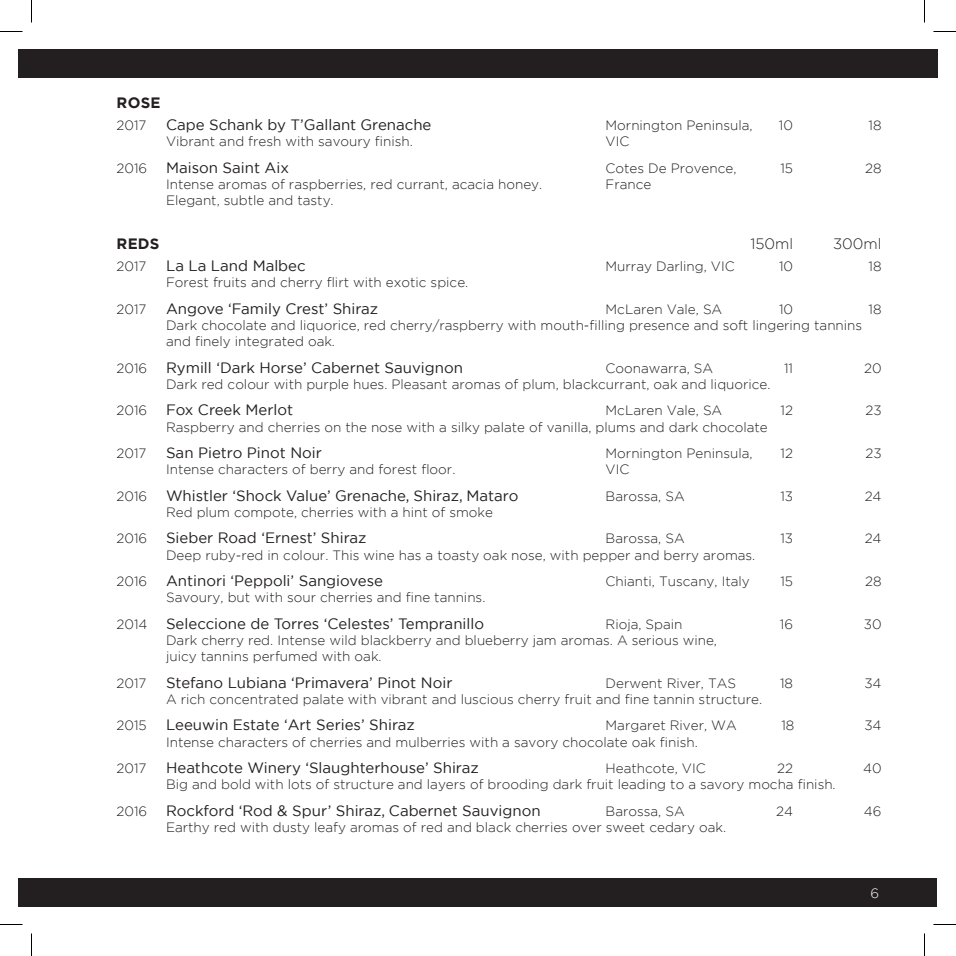
<style>
.page{position:relative;width:956px;height:956px;background:#fff}
.page>*{position:absolute;margin:0;border:0;box-sizing:border-box;transform-origin:0 0}
.t1{font:15px "Gotham";color:#231f20}
.t2{font:300 15px "Gotham";color:#231f20}
.t3{font:700 15px "Gotham";letter-spacing:.015em;color:#231f20}
.t4{font:300 13.5px/16.2px "Gotham";color:#231f20}
.t5{font:300 13.5px "Gotham";color:#fff}
.s1{font-weight:300;font-size:13.5px}
</style>
<div class="page">
<div style="left:19px;top:878px;width:918px;height:28px;background:#231f20"></div>
<div style="left:19px;top:49px;width:918px;height:28px;background:#231f20"></div>
<svg style="left:0;top:31px;width:22px;height:1px"></svg>
<svg style="left:933px;top:31px;width:23px;height:1px"></svg>
<svg style="left:0;top:924px;width:22px;height:1px"></svg>
<svg style="left:933px;top:924px;width:23px;height:1px"></svg>
<svg style="left:31px;top:0;width:1px;height:23px"></svg>
<svg style="left:31px;top:933px;width:1px;height:23px"></svg>
<svg style="left:924px;top:0;width:1px;height:23px"></svg>
<svg style="left:924px;top:933px;width:1px;height:23px"></svg>
<p class="t3" style="left:117px;top:93px;width:45px">ROSE</p>
<p class="t4" style="left:117px;top:117px;width:31px">2017</p>
<p class="t1" style="left:166px;top:115px;width:267px">Cape Schank by T’Gallant Grenache</p>
<p class="t4" style="left:606px;top:117px;width:148px">Mornington Peninsula,</p>
<p class="t4" style="left:779px;top:117px;width:16px">10</p>
<p class="t4" style="left:869px;top:117px;width:15px">18</p>
<p class="t4" style="left:166px;top:133px;width:248px">Vibrant and fresh with savoury finish.</p>
<p class="t4" style="left:606px;top:133px;width:25px">VIC</p>
<p class="t1" style="left:117px;top:158px;width:174px"><span class="s1">2016</span> Maison Saint Aix</p>
<p class="t4" style="left:606px;top:160px;width:132px">Cotes De Provence,</p>
<p class="t4" style="left:780px;top:160px;width:14px">15</p>
<p class="t4" style="left:865px;top:160px;width:18px">28</p>
<p class="t4" style="left:166px;top:176px;width:378px">Intense aromas of raspberries, red currant, acacia honey.</p>
<p class="t4" style="left:606px;top:176px;width:47px">France</p>
<p class="t4" style="left:166px;top:192px;width:169px">Elegant, subtle and tasty.</p>
<p class="t3" style="left:117px;top:233px;width:44px">REDS</p>
<p class="t2" style="left:750px;top:234px;width:44px">150ml</p>
<p class="t2" style="left:833px;top:234px;width:50px">300ml</p>
<p class="t4" style="left:117px;top:258px;width:31px">2017</p>
<p class="t1" style="left:166px;top:256px;width:141px">La La Land Malbec</p>
<p class="t4" style="left:606px;top:258px;width:131px">Murray Darling, VIC</p>
<p class="t4" style="left:779px;top:258px;width:16px">10</p>
<p class="t4" style="left:869px;top:258px;width:15px">18</p>
<p class="t4" style="left:166px;top:274px;width:304px">Forest fruits and cherry flirt with exotic spice.</p>
<p class="t4" style="left:117px;top:300px;width:31px">2017</p>
<p class="t1" style="left:166px;top:299px;width:214px">Angove ‘Family Crest’ Shiraz</p>
<p class="t4" style="left:606px;top:300px;width:118px">McLaren Vale, SA</p>
<p class="t4" style="left:779px;top:300px;width:16px">10</p>
<p class="t4" style="left:869px;top:300px;width:15px">18</p>
<p class="t4" style="left:166px;top:317px;width:698px">Dark chocolate and liquorice, red cherry/raspberry with mouth-filling presence and soft lingering tannins and finely integrated oak.</p>
<p class="t4" style="left:117px;top:359px;width:32px">2016</p>
<p class="t1" style="left:166px;top:358px;width:298px">Rymill ‘Dark Horse’ Cabernet Sauvignon</p>
<p class="t4" style="left:606px;top:359px;width:109px">Coonawarra, SA</p>
<p class="t4" style="left:784px;top:359px;width:11px">11</p>
<p class="t4" style="left:864px;top:359px;width:19px">20</p>
<p class="t4" style="left:166px;top:376px;width:606px">Dark red colour with purple hues. Pleasant aromas of plum, blackcurrant, oak and liquorice.</p>
<p class="t4" style="left:117px;top:402px;width:32px">2016</p>
<p class="t1" style="left:166px;top:400px;width:129px">Fox Creek Merlot</p>
<p class="t4" style="left:606px;top:402px;width:118px">McLaren Vale, SA</p>
<p class="t4" style="left:781px;top:402px;width:14px">12</p>
<p class="t4" style="left:865px;top:402px;width:18px">23</p>
<p class="t4" style="left:166px;top:418px;width:603px">Raspberry and cherries on the nose with a silky palate of vanilla, plums and dark chocolate</p>
<p class="t4" style="left:117px;top:445px;width:31px">2017</p>
<p class="t1" style="left:166px;top:443px;width:157px">San Pietro Pinot Noir</p>
<p class="t4" style="left:606px;top:445px;width:148px">Mornington Peninsula,</p>
<p class="t4" style="left:781px;top:445px;width:14px">12</p>
<p class="t4" style="left:865px;top:445px;width:18px">23</p>
<p class="t4" style="left:166px;top:461px;width:291px">Intense characters of berry and forest floor.</p>
<p class="t4" style="left:606px;top:461px;width:25px">VIC</p>
<p class="t1" style="left:117px;top:486px;width:403px"><span class="s1">2016</span> Whistler ‘Shock Value’ Grenache, Shiraz, Mataro</p>
<p class="t4" style="left:606px;top:487px;width:81px">Barossa, SA</p>
<p class="t4" style="left:780px;top:487px;width:14px">13</p>
<p class="t4" style="left:865px;top:487px;width:18px">24</p>
<p class="t4" style="left:166px;top:504px;width:328px">Red plum compote, cherries with a hint of smoke</p>
<p class="t4" style="left:117px;top:530px;width:32px">2016</p>
<p class="t1" style="left:166px;top:528px;width:202px">Sieber Road ‘Ernest’ Shiraz</p>
<p class="t4" style="left:606px;top:530px;width:81px">Barossa, SA</p>
<p class="t4" style="left:780px;top:530px;width:14px">13</p>
<p class="t4" style="left:865px;top:530px;width:18px">24</p>
<p class="t4" style="left:166px;top:546px;width:591px">Deep ruby-red in colour. This wine has a toasty oak nose, with pepper and berry aromas.</p>
<p class="t4" style="left:117px;top:573px;width:32px">2016</p>
<p class="t1" style="left:166px;top:571px;width:218px">Antinori ‘Peppoli’ Sangiovese</p>
<p class="t4" style="left:606px;top:573px;width:146px">Chianti, Tuscany, Italy</p>
<p class="t4" style="left:780px;top:573px;width:14px">15</p>
<p class="t4" style="left:865px;top:573px;width:18px">28</p>
<p class="t4" style="left:166px;top:589px;width:321px">Savoury, but with sour cherries and fine tannins.</p>
<p class="t1" style="left:117px;top:614px;width:369px"><span class="s1">2014</span> Seleccione de Torres ‘Celestes’ Tempranillo</p>
<p class="t4" style="left:606px;top:616px;width:78px">Rioja, Spain</p>
<p class="t4" style="left:780px;top:616px;width:15px">16</p>
<p class="t4" style="left:864px;top:616px;width:19px">30</p>
<p class="t4" style="left:166px;top:632px;width:552px">Dark cherry red. Intense wild blackberry and blueberry jam aromas. A serious wine, juicy tannins perfumed with oak.</p>
<p class="t4" style="left:117px;top:674px;width:31px">2017</p>
<p class="t1" style="left:166px;top:673px;width:288px">Stefano Lubiana ‘Primavera’ Pinot Noir</p>
<p class="t4" style="left:606px;top:674px;width:132px">Derwent River, TAS</p>
<p class="t4" style="left:780px;top:674px;width:15px">18</p>
<p class="t4" style="left:864px;top:674px;width:19px">34</p>
<p class="t4" style="left:166px;top:691px;width:598px">A rich concentrated palate with vibrant and luscious cherry fruit and fine tannin structure.</p>
<p class="t4" style="left:117px;top:717px;width:32px">2015</p>
<p class="t1" style="left:166px;top:715px;width:250px">Leeuwin Estate ‘Art Series’ Shiraz</p>
<p class="t4" style="left:606px;top:717px;width:133px">Margaret River, WA</p>
<p class="t4" style="left:781px;top:717px;width:15px">18</p>
<p class="t4" style="left:864px;top:717px;width:19px">34</p>
<p class="t4" style="left:166px;top:733px;width:533px">Intense characters of cherries and mulberries with a savory chocolate oak finish.</p>
<p class="t4" style="left:117px;top:760px;width:31px">2017</p>
<p class="t1" style="left:166px;top:758px;width:314px">Heathcote Winery ‘Slaughterhouse’ Shiraz</p>
<p class="t4" style="left:606px;top:760px;width:102px">Heathcote, VIC</p>
<p class="t4" style="left:777px;top:760px;width:17px">22</p>
<p class="t4" style="left:863px;top:760px;width:20px">40</p>
<p class="t4" style="left:166px;top:776px;width:671px">Big and bold with lots of structure and layers of brooding dark fruit leading to a savory mocha finish.</p>
<p class="t4" style="left:117px;top:803px;width:32px">2016</p>
<p class="t1" style="left:166px;top:801px;width:376px">Rockford ‘Rod &amp; Spur’ Shiraz, Cabernet Sauvignon</p>
<p class="t4" style="left:606px;top:803px;width:81px">Barossa, SA</p>
<p class="t4" style="left:776px;top:803px;width:18px">24</p>
<p class="t4" style="left:864px;top:803px;width:19px">46</p>
<p class="t4" style="left:166px;top:819px;width:561px">Earthy red with dusty leafy aromas of red and black cherries over sweet cedary oak.</p>
<p class="t5" style="left:870px;top:884px;width:10px">6</p>
</div>
